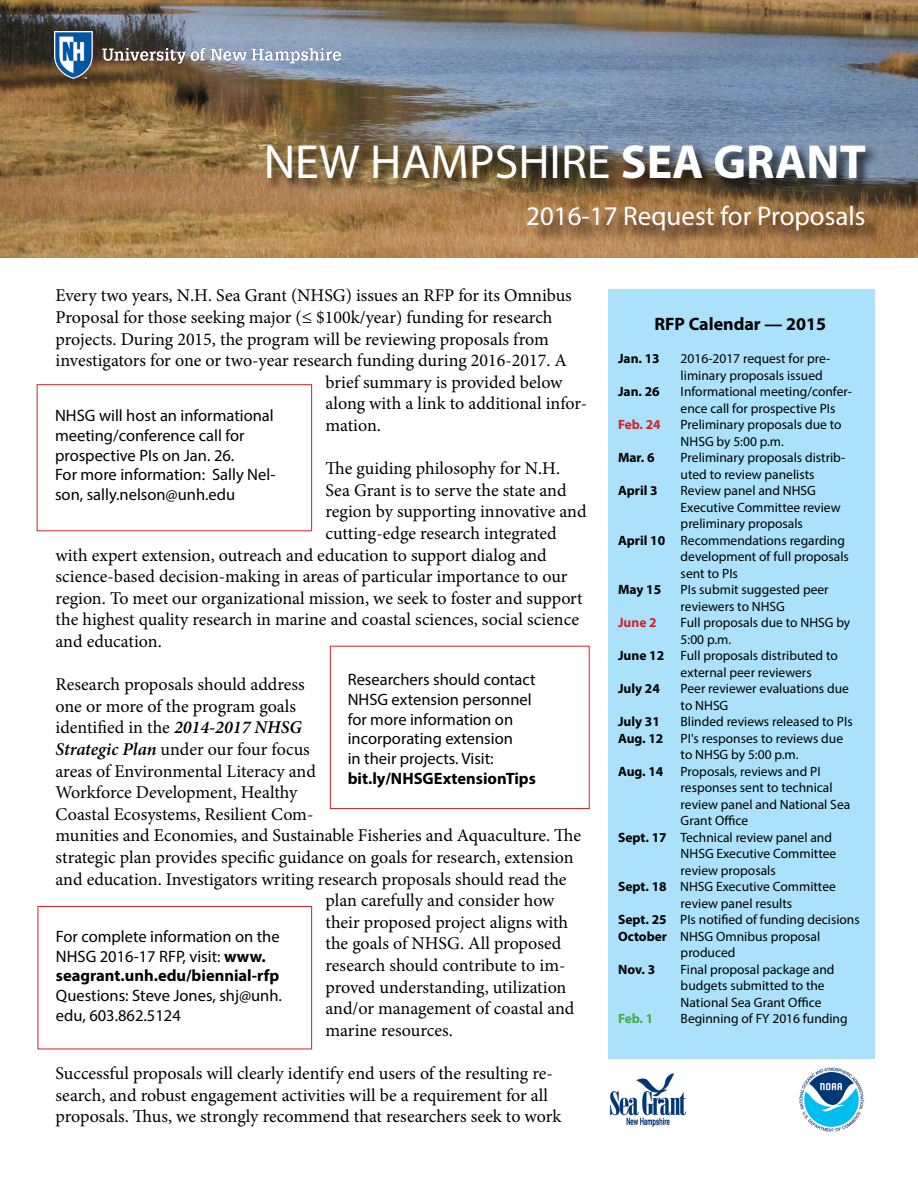
<style>
.page{position:relative;width:918px;height:1188px;background:#fff}
.page>*{position:absolute;margin:0;border:0;box-sizing:border-box;transform-origin:0 0}
.t1{font:48px "Myriad Pro";color:#fff}
.t2{font:27px "Myriad Pro";color:#fff}
.t3{font:18px/21.6px "Minion Pro";color:#000}
.t4{font:700 18px "Myriad Pro";color:#000}
.t5{font:16.5px/19.8px "Myriad Pro";color:#000}
.t6{font:700 16.5px "Myriad Pro";color:#000}
.t7{font:13.5px/16.5px "Myriad Pro";color:#000}
.t8{font:700 13.5px "Myriad Pro";color:#000}
.t9{font:700 13.5px "Myriad Pro";color:#d2232a}
.t10{font:700 13.5px "Myriad Pro";color:#41ad49}
.s1{font-weight:700}
.s2{font-weight:600;font-style:italic}
</style>
<div class="page">
<div style="left:608px;top:289px;width:267px;height:770px;background:#abe1fa"></div>
<img style="left:0;top:0;width:918px;height:257px">
<div style="left:530px;top:209px;width:353px;height:39px;background:#000;opacity:.75"></div>
<div style="left:266px;top:143px;width:614px;height:50px;background:#000;opacity:.75"></div>
<img style="left:54px;top:32px;width:287px;height:46px">
<img style="left:799px;top:1067px;width:65px;height:65px">
<img style="left:609px;top:1073px;width:77px;height:54px">
<div style="left:330px;top:646px;width:260px;height:163px;border:1px solid #d2232a"></div>
<div style="left:38px;top:906px;width:274px;height:143px;border:1px solid #d2232a"></div>
<div style="left:37px;top:384px;width:275px;height:147px;border:1px solid #d2232a"></div>
<h1 class="t1" style="left:264px;top:133px;width:604px">NEW HAMPSHIRE <span class="s1">SEA GRANT</span></h1>
<h2 class="t2" style="left:526px;top:199px;width:341px">2016-17 Request for Proposals</h2>
<p class="t3" style="left:56px;top:285px;width:518px">Every two years, N.H. Sea Grant (NHSG) issues an RFP for its Omnibus</p>
<p class="t3" style="left:56px;top:306px;width:498px">Proposal for those seeking major (≤ $100k/year) funding for research</p>
<p class="t3" style="left:56px;top:328px;width:495px">projects. During 2015, the program will be reviewing proposals from</p>
<p class="t3" style="left:56px;top:350px;width:513px">investigators for one or two-year research funding during 2016-2017. A</p>
<p class="t3" style="left:326px;top:371px;width:239px">brief summary is provided below</p>
<p class="t3" style="left:326px;top:393px;width:263px">along with a link to additional infor-</p>
<p class="t3" style="left:326px;top:414px;width:57px">mation.</p>
<p class="t3" style="left:326px;top:458px;width:236px">The guiding philosophy for N.H.</p>
<p class="t3" style="left:326px;top:479px;width:243px">Sea Grant is to serve the state and</p>
<p class="t3" style="left:326px;top:501px;width:263px">region by supporting innovative and</p>
<p class="t3" style="left:326px;top:522px;width:233px">cutting-edge research integrated</p>
<p class="t3" style="left:56px;top:544px;width:493px">with expert extension, outreach and education to support dialog and</p>
<p class="t3" style="left:56px;top:566px;width:514px">science-based decision-making in areas of particular importance to our</p>
<p class="t3" style="left:56px;top:587px;width:529px">region. To meet our organizational mission, we seek to foster and support</p>
<p class="t3" style="left:56px;top:609px;width:525px">the highest quality research in marine and coastal sciences, social science</p>
<p class="t3" style="left:56px;top:630px;width:108px">and education.</p>
<p class="t3" style="left:56px;top:674px;width:251px">Research proposals should address</p>
<p class="t3" style="left:56px;top:695px;width:242px">one or more of the program goals</p>
<p class="t3" style="left:56px;top:717px;width:248px">identified in the <span class="s2">2014-2017 NHSG</span></p>
<p class="t3" style="left:56px;top:738px;width:256px"><span class="s2">Strategic Plan</span> under our four focus</p>
<p class="t3" style="left:56px;top:760px;width:262px">areas of Environmental Literacy and</p>
<p class="t3" style="left:56px;top:782px;width:243px">Workforce Development, Healthy</p>
<p class="t3" style="left:56px;top:803px;width:259px">Coastal Ecosystems, Resilient Com-</p>
<p class="t3" style="left:56px;top:825px;width:527px">munities and Economies, and Sustainable Fisheries and Aquaculture. The</p>
<p class="t3" style="left:56px;top:846px;width:520px">strategic plan provides specific guidance on goals for research, extension</p>
<p class="t3" style="left:56px;top:868px;width:512px">and education. Investigators writing research proposals should read the</p>
<p class="t3" style="left:326px;top:890px;width:231px">plan carefully and consider how</p>
<p class="t3" style="left:326px;top:911px;width:244px">their proposed project aligns with</p>
<p class="t3" style="left:326px;top:933px;width:237px">the goals of NHSG. All proposed</p>
<p class="t3" style="left:326px;top:954px;width:242px">research should contribute to im-</p>
<p class="t3" style="left:326px;top:976px;width:242px">proved understanding, utilization</p>
<p class="t3" style="left:326px;top:998px;width:250px">and/or management of coastal and</p>
<p class="t3" style="left:326px;top:1019px;width:129px">marine resources.</p>
<p class="t3" style="left:56px;top:1062px;width:507px">Successful proposals will clearly identify end users of the resulting re&shy;search, and robust engagement activities will be a requirement for all proposals. Thus, we strongly recommend that researchers seek to work</p>
<p class="t5" style="left:55px;top:405px;width:222px">NHSG will host an informational meeting/conference call for prospective PIs on Jan. 26.<br>For more information: Sally Nel&shy;son, sally.nelson@unh.edu</p>
<p class="t5" style="left:348px;top:669px;width:189px">Researchers should contact<br>NHSG extension personnel for more information on incorporating extension<br>in their projects. Visit:</p>
<p class="t6" style="left:348px;top:768px;width:190px">bit.ly/NHSGExtensionTips</p>
<p class="t5" style="left:56px;top:926px;width:225px">For complete information on the<br>NHSG 2016-17 RFP, visit: <span class="s1">www. seagrant.unh.edu/biennial-rfp</span></p>
<p class="t5" style="left:56px;top:986px;width:228px">Questions: Steve Jones, shj@unh. edu, 603.862.5124</p>
<p class="t4" style="left:654px;top:313px;width:173px">RFP Calendar — 2015</p>
<p class="t8" style="left:618px;top:350px;width:43px">Jan. 13</p>
<p class="t7" style="left:681px;top:350px;width:151px">2016-2017 request for pre&shy;liminary proposals issued</p>
<p class="t8" style="left:618px;top:383px;width:43px">Jan. 26</p>
<p class="t7" style="left:681px;top:383px;width:173px">Informational meeting/confer&shy;ence call for prospective PIs</p>
<p class="t9" style="left:618px;top:416px;width:44px">Feb. 24</p>
<p class="t7" style="left:681px;top:416px;width:162px">Preliminary proposals due to<br>NHSG by 5:00 p.m.</p>
<p class="t8" style="left:618px;top:449px;width:38px">Mar. 6</p>
<p class="t7" style="left:681px;top:449px;width:166px">Preliminary proposals distrib&shy;uted to review panelists</p>
<p class="t8" style="left:618px;top:482px;width:41px">April 3</p>
<p class="t7" style="left:681px;top:482px;width:137px">Review panel and NHSG</p>
<p class="t7" style="left:681px;top:499px;width:161px">Executive Committee review</p>
<p class="t7" style="left:681px;top:515px;width:124px">preliminary proposals</p>
<p class="t7" style="left:618px;top:532px;width:228px"><span class="s1">April 10</span> Recommendations regarding</p>
<p class="t7" style="left:681px;top:548px;width:170px">development of full proposals</p>
<p class="t7" style="left:681px;top:565px;width:59px">sent to PIs</p>
<p class="t8" style="left:618px;top:581px;width:45px">May 15</p>
<p class="t7" style="left:681px;top:581px;width:150px">PIs submit suggested peer reviewers to NHSG</p>
<p class="t9" style="left:618px;top:614px;width:40px">June 2</p>
<p class="t7" style="left:681px;top:614px;width:171px">Full proposals due to NHSG by</p>
<p class="t7" style="left:681px;top:631px;width:52px">5:00 p.m.</p>
<p class="t7" style="left:618px;top:647px;width:221px"><span class="s1">June 12</span> Full proposals distributed to</p>
<p class="t7" style="left:681px;top:664px;width:133px">external peer reviewers</p>
<p class="t8" style="left:618px;top:680px;width:43px">July 24</p>
<p class="t7" style="left:681px;top:680px;width:170px">Peer reviewer evaluations due to NHSG</p>
<p class="t8" style="left:618px;top:713px;width:43px">July 31</p>
<p class="t7" style="left:681px;top:713px;width:174px">Blinded reviews released to PIs</p>
<p class="t8" style="left:618px;top:730px;width:47px">Aug. 12</p>
<p class="t7" style="left:681px;top:730px;width:164px">PI's responses to reviews due to NHSG by 5:00 p.m.</p>
<p class="t8" style="left:618px;top:763px;width:47px">Aug. 14</p>
<p class="t7" style="left:681px;top:763px;width:142px">Proposals, reviews and PI</p>
<p class="t7" style="left:681px;top:779px;width:153px">responses sent to technical</p>
<p class="t7" style="left:681px;top:796px;width:171px">review panel and National Sea</p>
<p class="t7" style="left:681px;top:812px;width:69px">Grant Office</p>
<p class="t7" style="left:618px;top:829px;width:215px"><span class="s1">Sept. 17</span> Technical review panel and</p>
<p class="t7" style="left:681px;top:845px;width:157px">NHSG Executive Committee</p>
<p class="t7" style="left:681px;top:862px;width:97px">review proposals</p>
<p class="t7" style="left:618px;top:878px;width:219px"><span class="s1">Sept. 18</span> NHSG Executive Committee</p>
<p class="t7" style="left:681px;top:895px;width:113px">review panel results</p>
<p class="t7" style="left:618px;top:911px;width:243px"><span class="s1">Sept. 25</span> PIs notified of funding decisions</p>
<p class="t7" style="left:618px;top:928px;width:204px"><span class="s1">October</span> NHSG Omnibus proposal</p>
<p class="t7" style="left:681px;top:944px;width:56px">produced</p>
<p class="t8" style="left:618px;top:961px;width:39px">Nov. 3</p>
<p class="t7" style="left:681px;top:961px;width:155px">Final proposal package and budgets submitted to the<br>National Sea Grant Office</p>
<p class="t10" style="left:618px;top:1010px;width:37px">Feb. 1</p>
<p class="t7" style="left:681px;top:1010px;width:169px">Beginning of FY 2016 funding</p>
</div>
